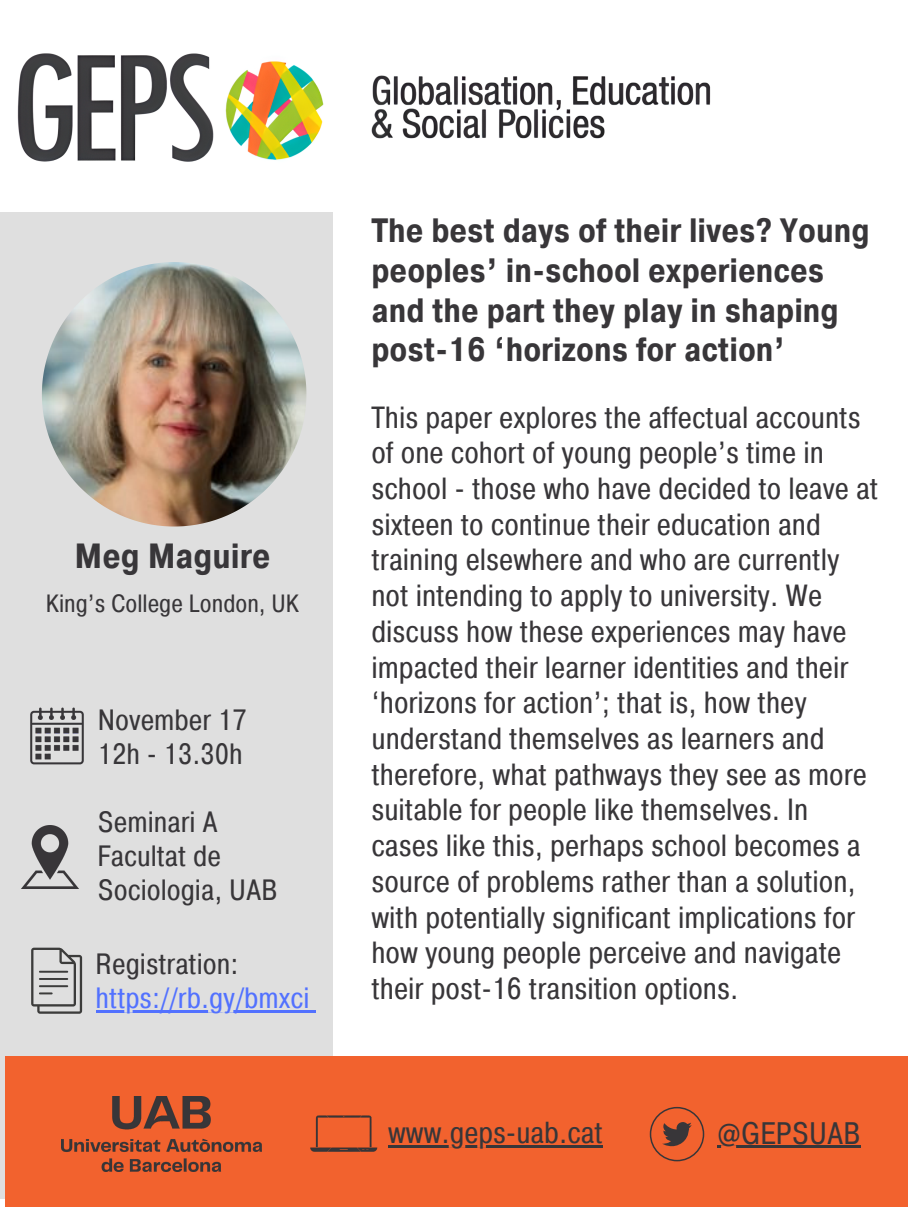
<style>
.page{position:relative;width:908px;height:1210px;background:#fff}
.page>*{position:absolute;margin:0;border:0;box-sizing:border-box;transform-origin:0 0}
.t1{font:700 34.82px "Pragmatica Cond";color:#383639}
.t2{font:700 33.6px/39.6px "Pragmatica Cond";color:#383639}
.t3{font:30.94px "Pragmatica Cond";color:#383639}
.t4{font:30.45px/35.7px "Pragmatica Cond";color:#383639}
.t5{font:30.24px "Pragmatica Cond";color:#383639}
.t6{font:29.26px "Pragmatica Cond";color:#5271ff}
.t7{font:29.26px "Pragmatica Cond";color:#383639}
.t8{font:29.22px/33.9px "Pragmatica Cond";color:#383639}
.t9{font:24.85px "Pragmatica Cond";color:#383639}
</style>
<div class="page">
<div style="left:0;top:212px;width:333px;height:987px;background:#dfdfdf"></div>
<img style="left:42px;top:262px;width:264px;height:264px">
<img style="left:30px;top:707px;width:54px;height:58px">
<img style="left:21px;top:825px;width:58px;height:64px">
<div style="left:5px;top:1056px;width:902px;height:150px;background:#f2622e"></div>
<img style="left:62px;top:1096px;width:199px;height:76px">
<img style="left:310px;top:1115px;width:68px;height:37px">
<hr style="left:388px;top:1144px;width:214px;height:3px;background:#383639">
<svg style="left:649px;top:1107px;width:55px;height:54px"></svg>
<hr style="left:716px;top:1145px;width:144px;height:3px;background:#383639">
<img style="left:17px;top:53px;width:307px;height:109px">
<img style="left:371px;top:75px;width:340px;height:64px">
<svg style="left:31px;top:947px;width:51px;height:66px"></svg>
<hr style="left:96px;top:1009px;width:213px;height:3px;background:#5271ff">
<svg style="left:309px;top:1010px;width:7px;height:2px"></svg>
<p class="t1" style="left:75px;top:533px;width:197px">Meg Maguire</p>
<p class="t9" style="left:46px;top:587px;width:255px">King’s College London, UK</p>
<p class="t8" style="left:98px;top:703px;width:150px">November 17</p>
<p class="t8" style="left:98px;top:737px;width:146px">12h - 13.30h</p>
<p class="t8" style="left:97px;top:806px;width:122px">Seminari A</p>
<p class="t8" style="left:97px;top:839px;width:182px">Facultat de<br>Sociologia, UAB</p>
<p class="t7" style="left:96px;top:944px;width:144px">Registration:</p>
<p class="t6" style="left:96px;top:978px;width:215px">https://rb.gy/bmxci</p>
<p class="t2" style="left:371px;top:212px;width:499px">The best days of their lives? Young peoples’ in-school experiences and the part they play in shaping post-16 ‘horizons for action’</p>
<p class="t4" style="left:371px;top:400px;width:508px">This paper explores the affectual accounts of one cohort of young people’s time in school - those who have decided to leave at sixteen to continue their education and training elsewhere and who are currently not intending to apply to university. We discuss how these experiences may have impacted their learner identities and their ‘horizons for action’; that is, how they understand themselves as learners and therefore, what pathways they see as more suitable for people like themselves. In cases like this, perhaps school becomes a source of problems rather than a solution, with potentially significant implications for how young people perceive and navigate their post-16 transition options.</p>
<p class="t5" style="left:388px;top:1112px;width:216px">www.geps-uab.cat</p>
<p class="t3" style="left:716px;top:1112px;width:145px">@GEPSUAB</p>
</div>
